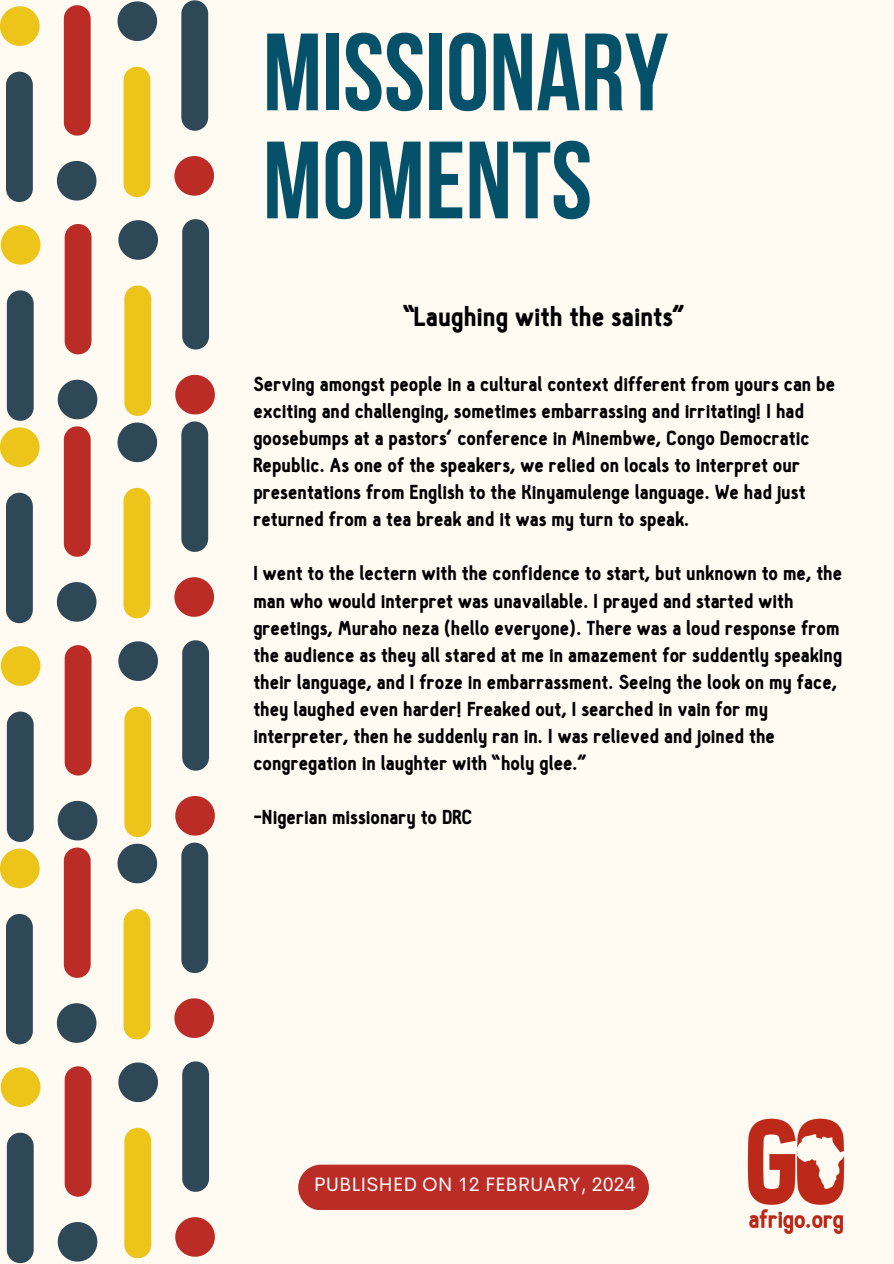
<style>
.page{position:relative;width:894px;height:1264px;background:#fff}
.page>*{position:absolute;margin:0;border:0;box-sizing:border-box;transform-origin:0 0}
.t1{font:700 109.65px/108px "Bebas Neue";color:#05516a}
.t2{font:900 27px "Hallosans";color:#000}
.t3{font:900 19.8px/27px "Hallosans";color:#000}
.t4{font:19.5px "Cerebri Sans";color:#fff}
</style>
<div class="page">
<div style="left:0;top:0;width:893px;height:1263px;background:#fffbf3"></div>
<svg style="left:7px;top:290px;width:27px;height:131px"></svg>
<div style="left:65px;top:224px;width:26px;height:130px;background:#bc2c26"></div>
<svg style="left:1px;top:225px;width:39px;height:40px"></svg>
<svg style="left:58px;top:380px;width:39px;height:39px"></svg>
<svg style="left:124px;top:285px;width:27px;height:131px"></svg>
<svg style="left:182px;top:219px;width:27px;height:130px"></svg>
<svg style="left:118px;top:220px;width:40px;height:40px"></svg>
<svg style="left:175px;top:375px;width:40px;height:39px"></svg>
<svg style="left:6px;top:72px;width:27px;height:130px"></svg>
<svg style="left:64px;top:5px;width:27px;height:131px"></svg>
<svg style="left:0;top:6px;width:40px;height:40px"></svg>
<svg style="left:57px;top:161px;width:39px;height:39px"></svg>
<svg style="left:123px;top:67px;width:27px;height:130px"></svg>
<svg style="left:181px;top:0;width:27px;height:131px"></svg>
<svg style="left:117px;top:1px;width:40px;height:40px"></svg>
<svg style="left:174px;top:156px;width:40px;height:40px"></svg>
<svg style="left:7px;top:711px;width:27px;height:131px"></svg>
<div style="left:65px;top:645px;width:26px;height:130px;background:#bc2c26"></div>
<svg style="left:1px;top:646px;width:39px;height:39px"></svg>
<svg style="left:58px;top:800px;width:39px;height:40px"></svg>
<svg style="left:124px;top:706px;width:27px;height:131px"></svg>
<svg style="left:182px;top:640px;width:27px;height:130px"></svg>
<svg style="left:118px;top:641px;width:40px;height:40px"></svg>
<svg style="left:175px;top:796px;width:40px;height:39px"></svg>
<svg style="left:6px;top:493px;width:27px;height:130px"></svg>
<svg style="left:64px;top:426px;width:27px;height:130px"></svg>
<svg style="left:0;top:427px;width:40px;height:40px"></svg>
<svg style="left:57px;top:582px;width:39px;height:39px"></svg>
<svg style="left:123px;top:488px;width:27px;height:130px"></svg>
<svg style="left:181px;top:421px;width:27px;height:131px"></svg>
<svg style="left:117px;top:422px;width:40px;height:40px"></svg>
<svg style="left:174px;top:577px;width:40px;height:40px"></svg>
<svg style="left:7px;top:1132px;width:27px;height:130px"></svg>
<div style="left:65px;top:1066px;width:26px;height:130px;background:#bc2c26"></div>
<svg style="left:1px;top:1067px;width:39px;height:39px"></svg>
<svg style="left:58px;top:1222px;width:39px;height:39px"></svg>
<svg style="left:124px;top:1127px;width:27px;height:131px"></svg>
<svg style="left:182px;top:1061px;width:27px;height:130px"></svg>
<svg style="left:118px;top:1062px;width:40px;height:40px"></svg>
<svg style="left:175px;top:1217px;width:40px;height:39px"></svg>
<svg style="left:6px;top:913px;width:27px;height:131px"></svg>
<svg style="left:64px;top:847px;width:27px;height:130px"></svg>
<svg style="left:0;top:848px;width:40px;height:40px"></svg>
<svg style="left:57px;top:1003px;width:39px;height:39px"></svg>
<svg style="left:123px;top:909px;width:27px;height:130px"></svg>
<svg style="left:181px;top:842px;width:27px;height:131px"></svg>
<svg style="left:117px;top:843px;width:40px;height:40px"></svg>
<svg style="left:174px;top:998px;width:40px;height:39px"></svg>
<div style="left:298px;top:1164px;width:350px;height:46px;background:#bc2c26;border-radius:23px"></div>
<img style="left:747px;top:1118px;width:98px;height:116px">
<p class="t1" style="left:263px;top:29px;width:407px">MISSIONARY<br>MOMENTS</p>
<h1 class="t2" style="left:404px;top:303px;width:282px">"Laughing with the saints”</h1>
<h2 class="t3" style="left:253px;top:371px;width:583px">Serving amongst people in a cultural context different from yours can be exciting and challenging, sometimes embarrassing and irritating! I had goosebumps at a pastors’ conference in Minembwe, Congo Democratic Republic. As one of the speakers, we relied on locals to interpret our presentations from English to the Kinyamulenge language. We had just returned from a tea break and it was my turn to speak.</h2>
<p class="t3" style="left:253px;top:560px;width:590px">I went to the lectern with the confidence to start, but unknown to me, the man who would interpret was unavailable. I prayed and started with greetings, Muraho neza (hello everyone). There was a loud response from the audience as they all stared at me in amazement for suddently speaking their language, and I froze in embarrassment. Seeing the look on my face, they laughed even harder! Freaked out, I searched in vain for my interpreter, then he suddenly ran in. I was relieved and joined the congregation in laughter with “holy glee.”</p>
<p class="t3" style="left:253px;top:803px;width:221px">-Nigerian missionary to DRC</p>
<p class="t4" style="left:314px;top:1171px;width:323px">PUBLISHED ON 12 FEBRUARY, 2024</p>
</div>
